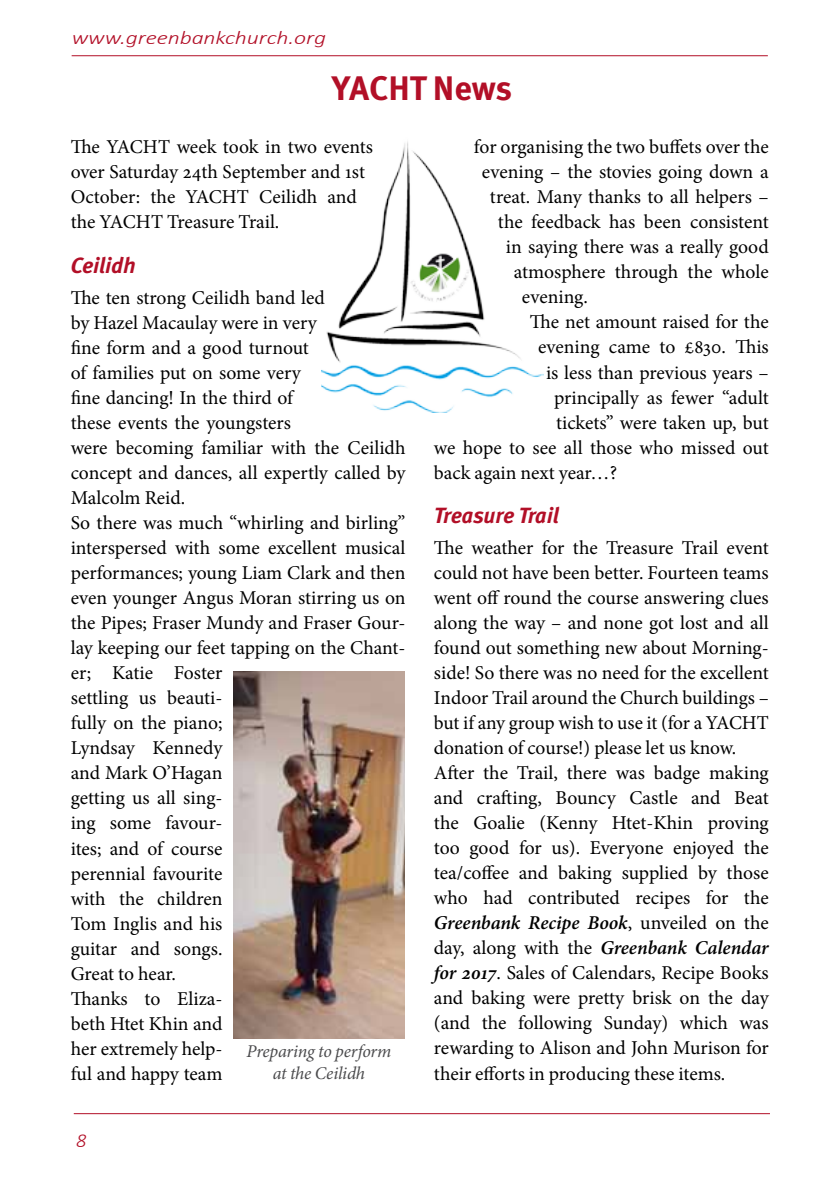
<style>
.page{position:relative;width:840px;height:1191px;background:#fff}
.page>*{position:absolute;margin:0;border:0;box-sizing:border-box;transform-origin:0 0}
.t1{font:700 34px "Meta Pro";letter-spacing:-.005em;color:#b20f27}
.t2{font:italic 700 22px "Meta Pro";letter-spacing:-.015em;color:#b20f27}
.t3{font:italic 300 20px "Calibri";color:#b20f27}
.t4{font:19.6px/25px "Minion Pro";letter-spacing:-.005em;color:#000}
.t5{font:italic 300 19px "Calibri";letter-spacing:-.005em;color:#b20f27;scale:1.25 1}
.t6{font:italic 18px/22px "Minion Pro";letter-spacing:-.01em;color:#4b4b4d;text-align:center}
.s1{font-weight:600;font-style:italic}
</style>
<div class="page">
<hr style="left:74px;top:1113px;width:695px;height:1px;background:#b20f27">
<hr style="left:72px;top:55px;width:695px;height:1px;background:#b20f27">
<img style="left:234px;top:672px;width:170px;height:366px">
<img style="left:321px;top:141px;width:222px;height:271px">
<p class="t5" style="left:72px;top:26px;width:205px">www.greenbankchurch.org</p>
<h1 class="t1" style="left:332px;top:67px;width:182px">YACHT News</h1>
<p class="t4" style="left:71px;top:134px;width:303px">The YACHT week took in two events over Saturday 24th September and 1st<br>October: the YACHT Ceilidh and the YACHT Treasure Trail.</p>
<p class="t2" style="left:71px;top:251px;width:67px">Ceilidh</p>
<p class="t4" style="left:71px;top:285px;width:336px">The ten strong Ceilidh band led<br>by Hazel Macaulay were in very<br>fine form and a good turnout<br>of families put on some very<br>fine dancing! In the third of<br>these events the youngsters<br>were becoming familiar with the Ceilidh concept and dances, all expertly called by<br>Malcolm Reid.<br>So there was much “whirling and birling” interspersed with some excellent musical performances; young Liam Clark and then even younger Angus Moran stirring us on the Pipes; Fraser Mundy and Fraser Gour&shy;lay keeping our feet tapping on the Chant&shy;er; Katie Foster<br>settling us beauti-<br>fully on the piano;<br>Lyndsay Kennedy<br>and Mark O’Hagan<br>getting us all sing-<br>ing some favour-<br>ites; and of course<br>perennial favourite<br>with the children<br>Tom Inglis and his<br>guitar and songs.<br>Great to hear.<br>Thanks to Eliza-<br>beth Htet Khin and<br>her extremely help-<br>ful and happy team</p>
<p class="t6" style="left:246px;top:1040px;width:146px">Preparing to perform at the Ceilidh</p>
<p class="t3" style="left:76px;top:1127px;width:12px">8</p>
<p class="t4" style="left:473px;top:135px;width:296px">for organising the two buffets over the</p>
<p class="t4" style="left:481px;top:160px;width:288px">evening – the stovies going down a</p>
<p class="t4" style="left:489px;top:185px;width:280px">treat. Many thanks to all helpers –</p>
<p class="t4" style="left:497px;top:210px;width:272px">the feedback has been consistent</p>
<p class="t4" style="left:505px;top:235px;width:264px">in saying there was a really good</p>
<p class="t4" style="left:513px;top:260px;width:256px">atmosphere through the whole</p>
<p class="t4" style="left:521px;top:285px;width:67px">evening.</p>
<p class="t4" style="left:529px;top:310px;width:240px">The net amount raised for the</p>
<p class="t4" style="left:537px;top:335px;width:232px">evening came to £830. This</p>
<p class="t4" style="left:545px;top:360px;width:224px">is less than previous years –</p>
<p class="t4" style="left:553px;top:385px;width:216px">principally as fewer “adult</p>
<p class="t4" style="left:555px;top:410px;width:214px">tickets” were taken up, but</p>
<p class="t4" style="left:433px;top:435px;width:336px">we hope to see all those who missed out</p>
<p class="t4" style="left:433px;top:460px;width:185px">back again next year…?</p>
<p class="t2" style="left:433px;top:501px;width:126px">Treasure Trail</p>
<p class="t4" style="left:433px;top:535px;width:336px">The weather for the Treasure Trail event could not have been better. Fourteen teams went off round the course answering clues along the way – and none got lost and all found out something new about Morning&shy;side! So there was no need for the excellent Indoor Trail around the Church buildings – but if any group wish to use it (for a YACHT donation of course!) please let us know.<br>After the Trail, there was badge making and crafting, Bouncy Castle and Beat the Goalie (Kenny Htet-Khin proving too good for us). Everyone enjoyed the tea/coffee and baking supplied by those who had contributed recipes for the <span class="s1">Greenbank Recipe Book</span>, unveiled on the day, along with the <span class="s1">Greenbank Calendar for 2017</span>. Sales of Calendars, Recipe Books and baking were pretty brisk on the day (and the following Sunday) which was rewarding to Alison and John Murison for their efforts in producing these items.</p>
</div>
